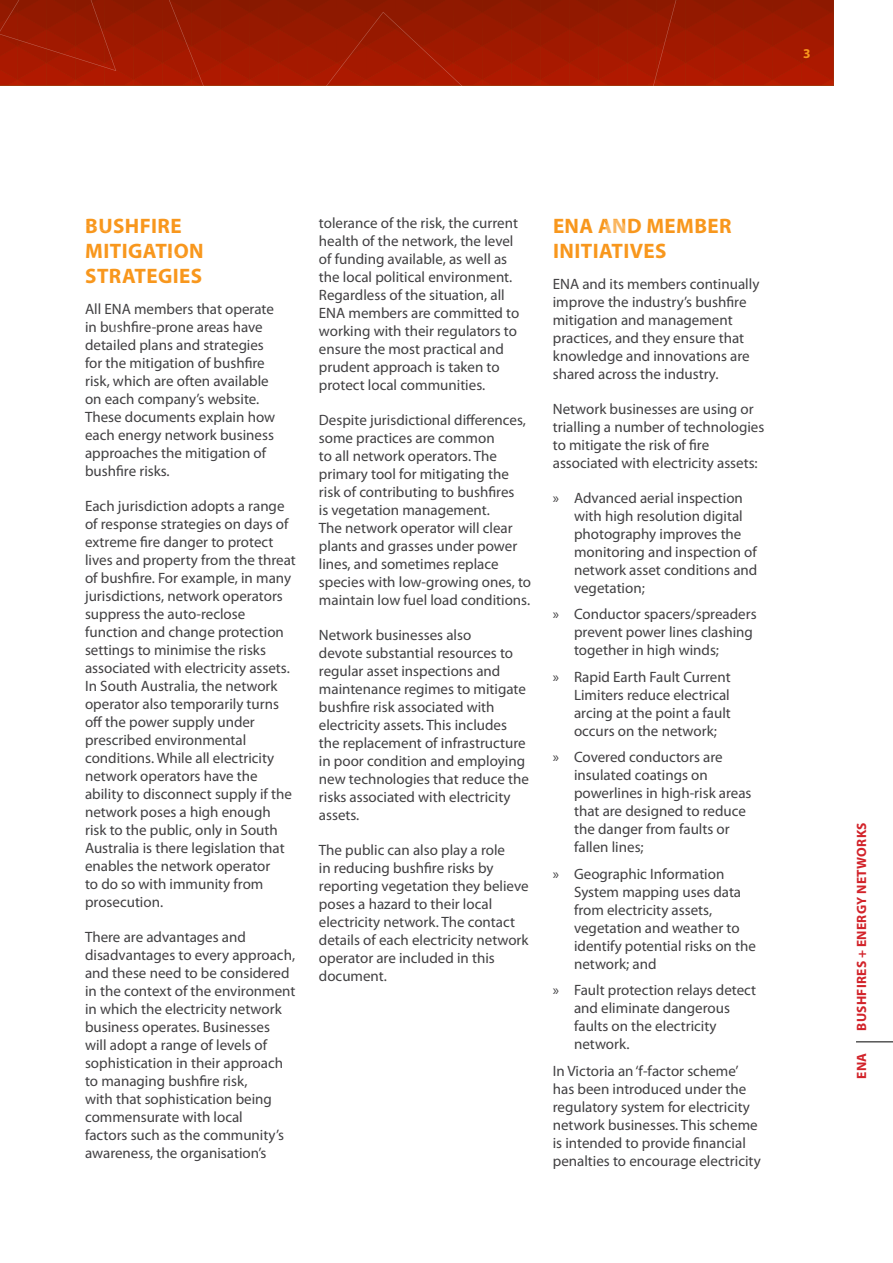
<style>
.page{position:relative;width:893px;height:1263px;background:#fff}
.page>*{position:absolute;margin:0;border:0;box-sizing:border-box;transform-origin:0 0}
.t1{font:700 21px/25.2px "Myriad Pro";letter-spacing:.02em;color:#f8971d}
.t2{font:15px/18px "Myriad Pro";color:#414042}
.t3{font:700 13.5px "Myriad Pro";letter-spacing:.02em;color:#d2232a}
.t4{font:700 13.5px "Myriad Pro";color:#f8971d}
</style>
<div class="page">
<hr style="left:856px;top:1041px;width:37px;height:1px;background:#000">
<svg style="left:0;top:0;width:833px;height:86px;background:#9e1900"></svg>
<p class="t4" style="left:803px;top:45px;width:9px">3</p>
<h1 class="t1" style="left:85px;top:212px;width:120px">BUSHFIRE<br>MITIGATION<br>STRATEGIES</h1>
<p class="t2" style="left:85px;top:299px;width:192px">All ENA members that operate in bushfire-prone areas have detailed plans and strategies for the mitigation of bushfire risk, which are often available on each company’s website.<br>These documents explain how each energy network business approaches the mitigation of bushfire risks.</p>
<p class="t2" style="left:85px;top:497px;width:212px">Each jurisdiction adopts a range of response strategies on days of extreme fire danger to protect lives and property from the threat of bushfire. For example, in many jurisdictions, network operators suppress the auto-reclose function and change protection settings to minimise the risks associated with electricity assets.<br>In South Australia, the network operator also temporarily turns off the power supply under prescribed environmental conditions. While all electricity network operators have the ability to disconnect supply if the network poses a high enough risk to the public, only in South<br>Australia is there legislation that enables the network operator<br>to do so with immunity from prosecution.</p>
<p class="t2" style="left:85px;top:928px;width:212px">There are advantages and disadvantages to every approach, and these need to be considered in the context of the environment in which the electricity network business operates. Businesses<br>will adopt a range of levels of sophistication in their approach to managing bushfire risk,<br>with that sophistication being commensurate with local<br>factors such as the community’s awareness, the organisation’s</p>
<p class="t2" style="left:319px;top:214px;width:202px">tolerance of the risk, the current health of the network, the level of funding available, as well as the local political environment.<br>Regardless of the situation, all<br>ENA members are committed to working with their regulators to ensure the most practical and prudent approach is taken to protect local communities.</p>
<p class="t2" style="left:319px;top:411px;width:214px">Despite jurisdictional differences, some practices are common<br>to all network operators. The primary tool for mitigating the risk of contributing to bushfires<br>is vegetation management.<br>The network operator will clear plants and grasses under power lines, and sometimes replace species with low-growing ones, to maintain low fuel load conditions.</p>
<p class="t2" style="left:319px;top:626px;width:211px">Network businesses also<br>devote substantial resources to regular asset inspections and maintenance regimes to mitigate bushfire risk associated with electricity assets. This includes the replacement of infrastructure in poor condition and employing new technologies that reduce the risks associated with electricity assets.</p>
<p class="t2" style="left:319px;top:841px;width:211px">The public can also play a role<br>in reducing bushfire risks by reporting vegetation they believe poses a hazard to their local electricity network. The contact details of each electricity network operator are included in this document.</p>
<h1 class="t1" style="left:553px;top:212px;width:180px">ENA AND MEMBER<br>INITIATIVES</h1>
<p class="t2" style="left:553px;top:274px;width:208px">ENA and its members continually improve the industry’s bushfire mitigation and management practices, and they ensure that knowledge and innovations are shared across the industry.</p>
<p class="t2" style="left:553px;top:399px;width:213px">Network businesses are using or trialling a number of technologies to mitigate the risk of fire associated with electricity assets:</p>
<p class="t2" style="left:574px;top:488px;width:185px;text-indent:-21px">» Advanced aerial inspection with high resolution digital photography improves the monitoring and inspection of network asset conditions and vegetation;</p>
<p class="t2" style="left:574px;top:605px;width:184px;text-indent:-21px">» Conductor spacers/spreaders prevent power lines clashing together in high winds;</p>
<p class="t2" style="left:574px;top:667px;width:158px;text-align:justify;text-indent:-21px">» Rapid Earth Fault Current Limiters reduce electrical arcing at the point a fault occurs on the network;</p>
<p class="t2" style="left:574px;top:748px;width:179px;text-indent:-21px">» Covered conductors are insulated coatings on powerlines in high-risk areas that are designed to reduce the danger from faults or fallen lines;</p>
<p class="t2" style="left:574px;top:864px;width:183px;text-indent:-21px">» Geographic Information<br>System mapping uses data from electricity assets, vegetation and weather to identify potential risks on the network; and</p>
<p class="t2" style="left:574px;top:981px;width:184px;text-indent:-21px">» Fault protection relays detect and eliminate dangerous faults on the electricity network.</p>
<p class="t2" style="left:553px;top:1061px;width:209px">In Victoria an ‘f-factor scheme’ has been introduced under the regulatory system for electricity network businesses. This scheme is intended to provide financial penalties to encourage electricity</p>
<p class="t3" style="left:853px;top:1030px;width:210px;rotate:-90deg">BUSHFIRES + ENERGY NETWORKS</p>
<p class="t3" style="left:853px;top:1078px;width:27px;rotate:-90deg">ENA</p>
</div>
